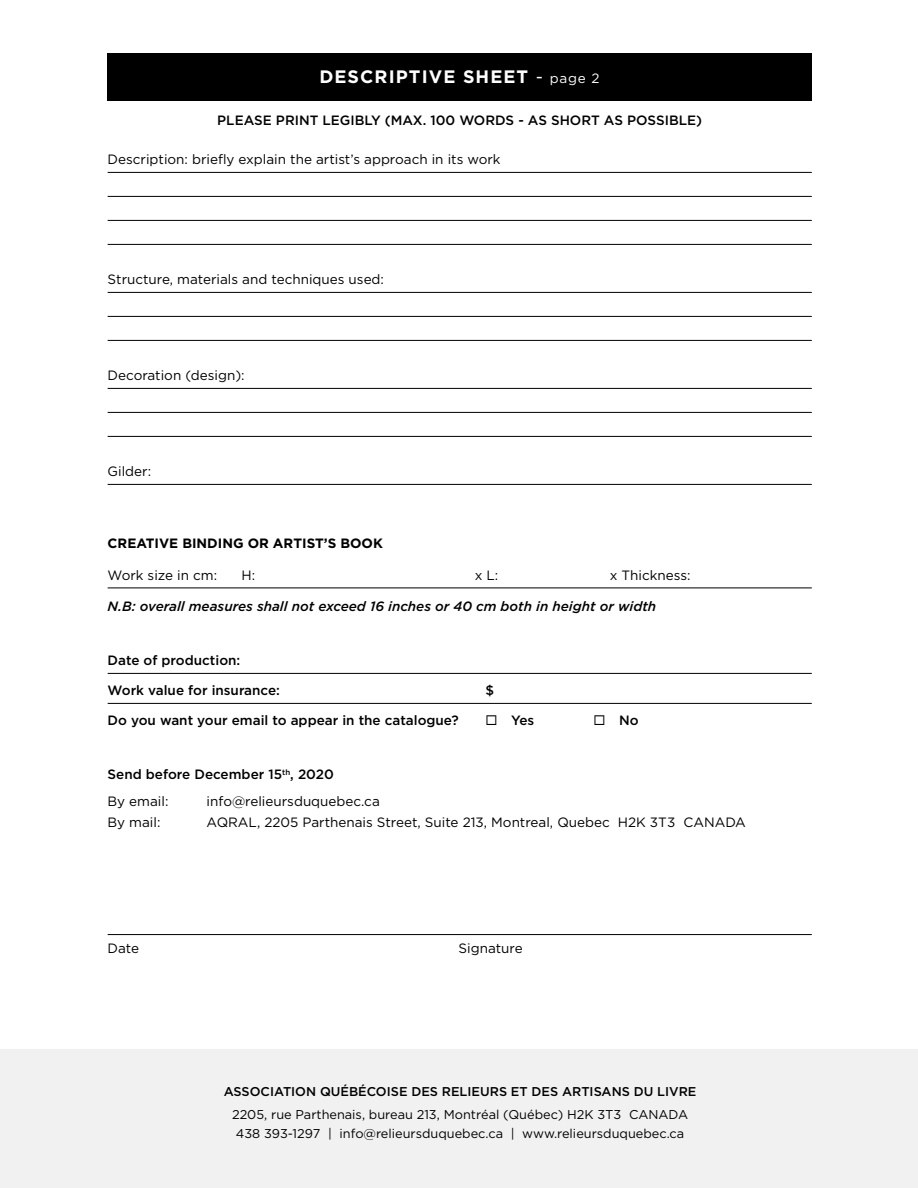
<style>
.page{position:relative;width:918px;height:1188px;background:#fff}
.page>*{position:absolute;margin:0;border:0;box-sizing:border-box;transform-origin:0 0}
.t1{font:700 18px "Gotham";letter-spacing:.06em;color:#fff}
.t2{font:13.5px "Gotham";color:#000}
.t3{font:500 13.5px/27px "Gotham";color:#000}
.t4{font:italic 500 13.5px "Gotham";color:#000}
.t5{font:700 13.5px "Gotham";color:#000}
.t6{font:12.75px/18.8px "Gotham";color:#000;text-align:center}
.t7{font:500 12.75px "Gotham";color:#000}
.s1{font-weight:400}
.s2{font-weight:400;font-size:13.5px}
</style>
<div class="page">
<div style="left:0;top:1050px;width:918px;height:138px;background:#f1f1f2"></div>
<div style="left:108px;top:53px;width:704px;height:48px;background:#000"></div>
<hr style="left:108px;top:172px;width:704px;height:1px;background:#000">
<hr style="left:108px;top:196px;width:704px;height:1px;background:#000">
<hr style="left:108px;top:220px;width:704px;height:1px;background:#000">
<hr style="left:108px;top:244px;width:704px;height:1px;background:#000">
<hr style="left:108px;top:292px;width:704px;height:1px;background:#000">
<hr style="left:108px;top:316px;width:704px;height:1px;background:#000">
<hr style="left:108px;top:340px;width:704px;height:1px;background:#000">
<hr style="left:108px;top:388px;width:704px;height:1px;background:#000">
<hr style="left:108px;top:412px;width:704px;height:1px;background:#000">
<hr style="left:108px;top:436px;width:704px;height:1px;background:#000">
<hr style="left:108px;top:484px;width:704px;height:1px;background:#000">
<hr style="left:108px;top:588px;width:704px;height:1px;background:#000">
<hr style="left:108px;top:673px;width:704px;height:1px;background:#000">
<hr style="left:108px;top:703px;width:704px;height:1px;background:#000">
<hr style="left:108px;top:934px;width:704px;height:1px;background:#000">
<h1 class="t1" style="left:319px;top:66px;width:282px">DESCRIPTIVE SHEET <span class="s1">-</span> <span class="s2">page 2</span></h1>
<p class="t3" style="left:217px;top:107px;width:486px">PLEASE PRINT LEGIBLY (MAX. 100 WORDS - AS SHORT AS POSSIBLE)</p>
<p class="t2" style="left:108px;top:152px;width:394px">Description: briefly explain the artist’s approach in its work</p>
<p class="t2" style="left:108px;top:272px;width:278px">Structure, materials and techniques used:</p>
<p class="t2" style="left:108px;top:368px;width:139px">Decoration (design):</p>
<p class="t2" style="left:108px;top:464px;width:45px">Gilder:</p>
<p class="t5" style="left:108px;top:536px;width:277px">CREATIVE BINDING OR ARTIST’S BOOK</p>
<p class="t2" style="left:108px;top:567px;width:111px">Work size in cm:</p>
<p class="t2" style="left:241px;top:567px;width:15px">H:</p>
<p class="t2" style="left:475px;top:567px;width:25px">x L:</p>
<p class="t2" style="left:610px;top:567px;width:82px">x Thickness:</p>
<p class="t4" style="left:108px;top:599px;width:550px">N.B: overall measures shall not exceed 16 inches or 40 cm both in height or width</p>
<p class="t3" style="left:108px;top:646px;width:134px">Date of production:</p>
<p class="t3" style="left:108px;top:676px;width:174px">Work value for insurance:</p>
<p class="t3" style="left:486px;top:676px;width:10px">$</p>
<p class="t3" style="left:108px;top:706px;width:353px">Do you want your email to appear in the catalogue?</p>
<p class="t3" style="left:486px;top:706px;width:50px">◻ Yes</p>
<p class="t3" style="left:594px;top:706px;width:47px">◻ No</p>
<p class="t3" style="left:108px;top:760px;width:228px">Send before December 15<sup>th</sup>, 2020<br><span class="s1">By email:</span></p>
<p class="t2" style="left:207px;top:794px;width:175px">info@relieursduquebec.ca</p>
<p class="t2" style="left:108px;top:815px;width:54px">By mail:</p>
<p class="t2" style="left:207px;top:815px;width:541px">AQRAL, 2205 Parthenais Street, Suite 213, Montreal, Quebec H2K 3T3 CANADA</p>
<p class="t2" style="left:108px;top:941px;width:33px">Date</p>
<p class="t2" style="left:459px;top:941px;width:66px">Signature</p>
<p class="t7" style="left:224px;top:1084px;width:474px">ASSOCIATION QUÉBÉCOISE DES RELIEURS ET DES ARTISANS DU LIVRE</p>
<p class="t6" style="left:232px;top:1105px;width:458px">2205, rue Parthenais, bureau 213, Montréal (Québec) H2K 3T3 CANADA<br>438 393-1297 | info@relieursduquebec.ca | www.relieursduquebec.ca</p>
</div>
